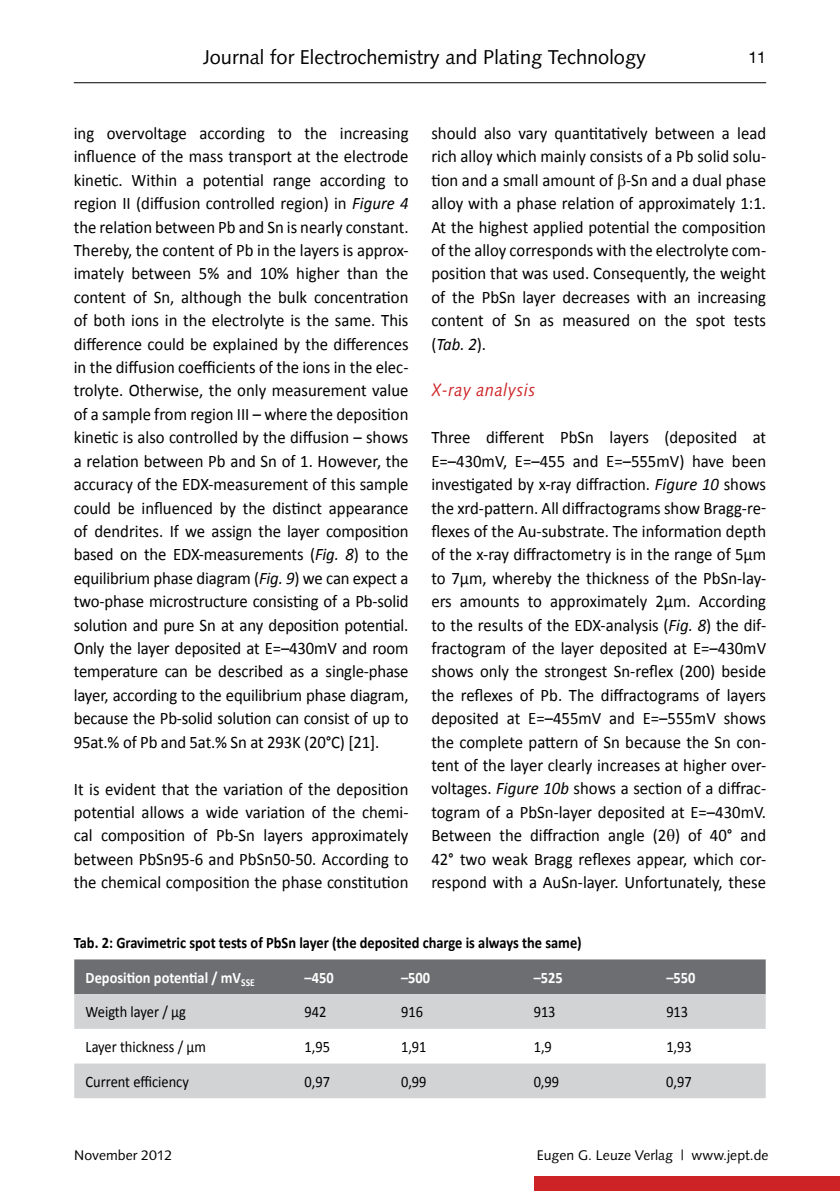
<style>
.page{position:relative;width:840px;height:1191px;background:#fff}
.page>*{position:absolute;margin:0;border:0;box-sizing:border-box;transform-origin:0 0}
.t1{font:20px "Syntax";color:#000}
.t2{font:italic 18px "Syntax";letter-spacing:.03em;color:#ce2326;scale:.9 1}
.t3{font:17.6px/23.4px "Calibri";color:#000;text-align:justify;scale:.95 1}
.t4{font:700 16px/34.6px "Calibri";color:#000;scale:.9 1}
.t5{font:16px "Calibri";color:#000;scale:.9 1}
.t6{font:700 16px "Calibri";color:#fff;scale:.9 1}
.t7{font:16px "Helvetica Neue";color:#000}
.t8{font:14px "Syntax";color:#000}
.s1{font-style:italic}
.s2{color:#fff}
</style>
<div class="page">
<hr style="left:74px;top:82px;width:691px;height:1px;background:#000">
<div style="left:534px;top:1176px;width:305px;height:15px;background:#ce2326"></div>
<div style="left:74px;top:959px;width:691px;height:35px;background:#6d6e71"></div>
<svg style="left:74px;top:994px;width:691px;height:104px;fill:#d1d3d4"></svg>
<p class="t1" style="left:203px;top:45px;width:444px">Journal for Electrochemistry and Plating Technology</p>
<p class="t7" style="left:748px;top:48px;width:19px">11</p>
<p class="t3" style="left:74px;top:121px;width:354px">ing overvoltage according to the increasing influence of the mass transport at the electrode kinetic. Within a potential range according to region II (diffusion controlled region) in <span class="s1">Figure 4 </span>the relation between Pb and Sn is nearly constant.<br>Thereby, the content of Pb in the layers is approx&shy;imately between 5% and 10% higher than the content of Sn, although the bulk concentration of both ions in the electrolyte is the same. This difference could be explained by the differences in the diffusion coefficients of the ions in the elec&shy;trolyte. Otherwise, the only measurement value of a sample from region III – where the deposition kinetic is also controlled by the diffusion – shows a relation between Pb and Sn of 1. However, the accuracy of the EDX-measurement of this sample could be influenced by the distinct appearance of dendrites. If we assign the layer composition based on the EDX-measurements (<span class="s1">Fig. 8</span>) to the equilibrium phase diagram (<span class="s1">Fig. 9</span>) we can expect a two-phase microstructure consisting of a Pb-solid solution and pure Sn at any deposition potential.<br>Only the layer deposited at E=–430mV and room temperature can be described as a single-phase layer, according to the equilibrium phase diagram, because the Pb-solid solution can consist of up to 95at.% of Pb and 5at.% Sn at 293K (20°C) [21].</p>
<p class="t3" style="left:74px;top:777px;width:354px">It is evident that the variation of the deposition potential allows a wide variation of the chemi&shy;cal composition of Pb-Sn layers approximately between PbSn95-6 and PbSn50-50. According to the chemical composition the phase constitution</p>
<p class="t3" style="left:431px;top:121px;width:354px">should also vary quantitatively between a lead rich alloy which mainly consists of a Pb solid solu&shy;tion and a small amount of -Sn and a dual phase alloy with a phase relation of approximately 1:1.<br>At the highest applied potential the composition of the alloy corresponds with the electrolyte com&shy;position that was used. Consequently, the weight of the PbSn layer decreases with an increasing content of Sn as measured on the spot tests (<span class="s1">Tab. 2</span>).</p>
<p class="t2" style="left:431px;top:380px;width:117px">X-ray analysis</p>
<p class="t3" style="left:431px;top:426px;width:354px">Three different PbSn layers (deposited at E=–430mV, E=–455 and E=–555mV) have been investigated by x-ray diffraction. <span class="s1">Figure 10</span> shows the xrd-pattern. All diffractograms show Bragg-re&shy;flexes of the Au-substrate. The information depth of the x-ray diffractometry is in the range of 5µm to 7µm, whereby the thickness of the PbSn-lay&shy;ers amounts to approximately 2µm. According to the results of the EDX-analysis (<span class="s1">Fig. 8</span>) the dif&shy;fractogram of the layer deposited at E=–430mV shows only the strongest Sn-reflex (200) beside the reflexes of Pb. The diffractograms of layers deposited at E=–455mV and E=–555mV shows the complete pattern of Sn because the Sn con&shy;tent of the layer clearly increases at higher over&shy;voltages. <span class="s1">Figure 10b</span> shows a section of a diffrac&shy;togram of a PbSn-layer deposited at E=–430mV.<br>Between the diffraction angle (2❑) of 40° and 42° two weak Bragg reflexes appear, which cor&shy;respond with a AuSn-layer. Unfortunately, these</p>
<p class="t4" style="left:86px;top:925px;width:552px;text-indent:-12px">Tab. 2: Gravimetric spot tests of PbSn layer (the deposited charge is always the same)<br><span class="s2">Deposition potential / mV</span><sub>SSE</sub></p>
<p class="t6" style="left:304px;top:967px;width:34px">–450</p>
<p class="t6" style="left:401px;top:967px;width:34px">–500</p>
<p class="t6" style="left:533px;top:967px;width:34px">–525</p>
<p class="t6" style="left:666px;top:967px;width:34px">–550</p>
<p class="t5" style="left:86px;top:1002px;width:113px">Weigth layer / µg</p>
<p class="t5" style="left:304px;top:1002px;width:26px">942</p>
<p class="t5" style="left:401px;top:1002px;width:26px">916</p>
<p class="t5" style="left:533px;top:1002px;width:26px">913</p>
<p class="t5" style="left:666px;top:1002px;width:26px">913</p>
<p class="t5" style="left:86px;top:1036px;width:135px">Layer thickness / µm</p>
<p class="t5" style="left:304px;top:1036px;width:30px">1,95</p>
<p class="t5" style="left:401px;top:1036px;width:30px">1,91</p>
<p class="t5" style="left:533px;top:1036px;width:22px">1,9</p>
<p class="t5" style="left:666px;top:1036px;width:30px">1,93</p>
<p class="t5" style="left:86px;top:1071px;width:116px">Current efficiency</p>
<p class="t5" style="left:304px;top:1071px;width:30px">0,97</p>
<p class="t5" style="left:401px;top:1071px;width:30px">0,99</p>
<p class="t5" style="left:533px;top:1071px;width:30px">0,99</p>
<p class="t5" style="left:666px;top:1071px;width:30px">0,97</p>
<p class="t8" style="left:74px;top:1146px;width:100px">November 2012</p>
<p class="t8" style="left:536px;top:1146px;width:233px">Eugen G. Leuze Verlag | www.jept.de</p>
</div>
